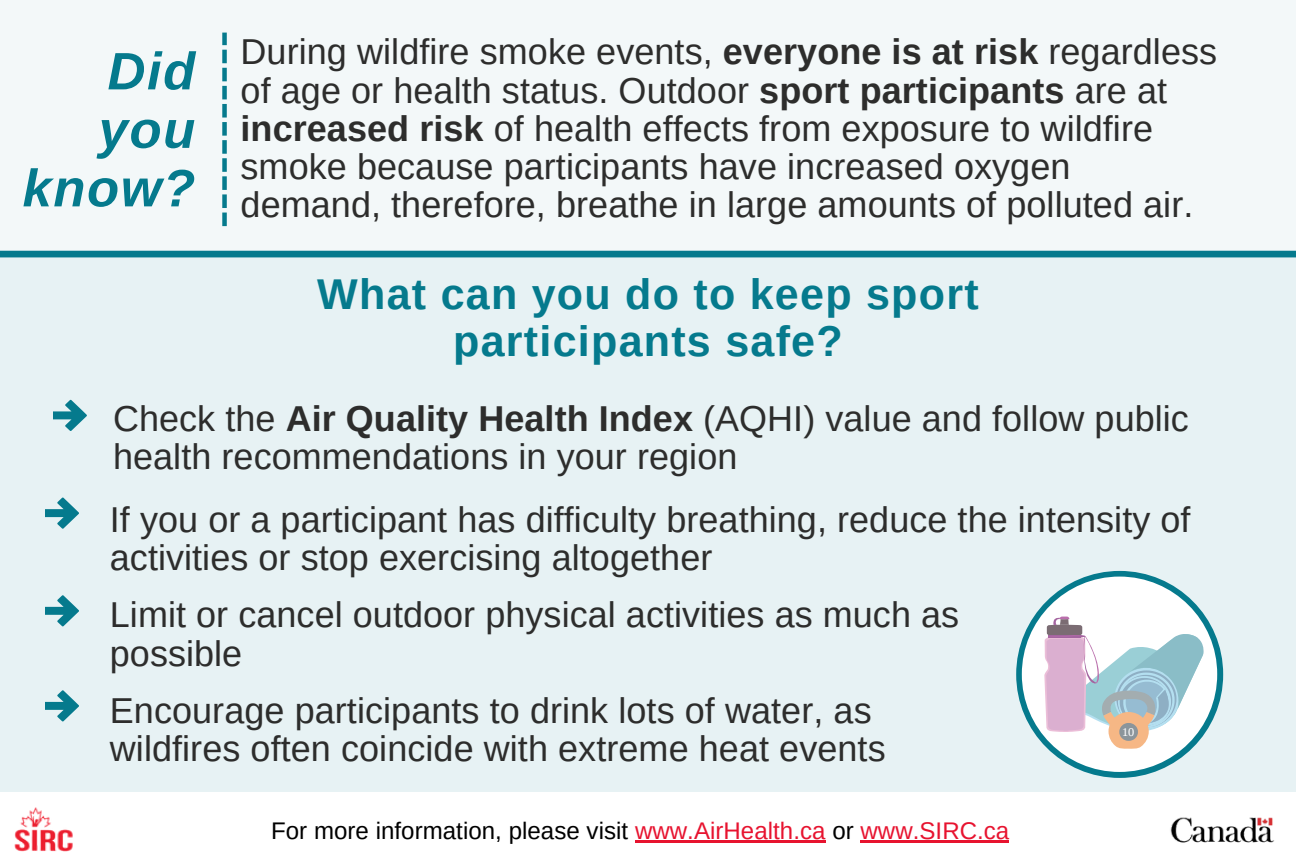
<style>
.page{position:relative;width:1296px;height:864px;background:#fff}
.page>*{position:absolute;margin:0;border:0;box-sizing:border-box;transform-origin:0 0}
.t1{font:italic 700 52.5px/58.5px "Arimo";letter-spacing:.03em;color:#057a8d;text-align:right}
.t2{font:700 43.2px/47.4px "Arimo";letter-spacing:.03em;color:#057a8d;text-align:center}
.t3{font:36px/38.4px "Arimo";color:#2d2d2c}
.t4{font:24px "Arimo";color:#000}
.t5{font:12px "Liberation Serif";color:#fff;scale:1.04 1}
.s1{font-weight:700}
.s2{color:#e7132f}
</style>
<div class="page">
<div style="left:0;top:0;width:1296px;height:250px;background:#f3f8f9"></div>
<div style="left:222px;top:213px;width:5px;height:13px;background:#057a8d"></div>
<div style="left:222px;top:194px;width:5px;height:14px;background:#057a8d"></div>
<div style="left:222px;top:176px;width:5px;height:14px;background:#057a8d"></div>
<div style="left:222px;top:158px;width:5px;height:14px;background:#057a8d"></div>
<div style="left:222px;top:140px;width:5px;height:14px;background:#057a8d"></div>
<div style="left:222px;top:122px;width:5px;height:14px;background:#057a8d"></div>
<div style="left:222px;top:104px;width:5px;height:14px;background:#057a8d"></div>
<div style="left:222px;top:86px;width:5px;height:13px;background:#057a8d"></div>
<div style="left:222px;top:68px;width:5px;height:13px;background:#057a8d"></div>
<div style="left:222px;top:50px;width:5px;height:13px;background:#057a8d"></div>
<div style="left:222px;top:33px;width:5px;height:12px;background:#057a8d"></div>
<div style="left:0;top:254px;width:1296px;height:538px;background:#e7f2f4"></div>
<svg style="left:54px;top:400px;width:33px;height:31px"></svg>
<div style="left:0;top:251px;width:1296px;height:6px;background:#057a8d"></div>
<svg style="left:46px;top:498px;width:33px;height:31px"></svg>
<svg style="left:46px;top:595px;width:33px;height:31px"></svg>
<svg style="left:46px;top:690px;width:33px;height:31px"></svg>
<img style="left:1170px;top:817px;width:104px;height:26px">
<img style="left:14px;top:807px;width:59px;height:44px">
<hr style="left:635px;top:841px;width:191px;height:2px;background:#e7132f">
<hr style="left:861px;top:841px;width:148px;height:2px;background:#e7132f">
<svg style="left:1016px;top:571px;width:207px;height:207px;background:#158294"></svg>
<div style="left:1022px;top:577px;width:195px;height:195px;background:#fff;border-radius:50%"></div>
<svg style="left:1044px;top:617px;width:160px;height:132px;background:#cfd3db"></svg>
<h1 class="t1" style="left:23px;top:42px;width:174px">Did you know?</h1>
<p class="t3" style="left:241px;top:33px;width:978px">During wildfire smoke events, <span class="s1">everyone is at risk</span> regardless of age or health status. Outdoor <span class="s1">sport participants</span> are at <span class="s1">increased risk</span> of health effects from exposure to wildfire smoke because participants have increased oxygen demand, therefore, breathe in large amounts of polluted air.</p>
<p class="t2" style="left:317px;top:270px;width:663px">What can you do to keep sport participants safe?</p>
<p class="t3" style="left:113px;top:399px;width:1077px">Check the <span class="s1">Air Quality Health Index</span> (AQHI) value and follow public health recommendations in your region</p>
<p class="t3" style="left:110px;top:500px;width:1082px">If you or a participant has difficulty breathing, reduce the intensity of activities or stop exercising altogether</p>
<p class="t3" style="left:110px;top:596px;width:851px">Limit or cancel outdoor physical activities as much as possible</p>
<p class="t3" style="left:110px;top:691px;width:777px">Encourage participants to drink lots of water, as wildfires often coincide with extreme heat events</p>
<p class="t4" style="left:271px;top:817px;width:740px">For more information, please visit <span class="s2">www.AirHealth.ca</span> or <span class="s2">www.SIRC.ca</span></p>
<p class="t5" style="left:1122px;top:725px;width:13px">10</p>
</div>
